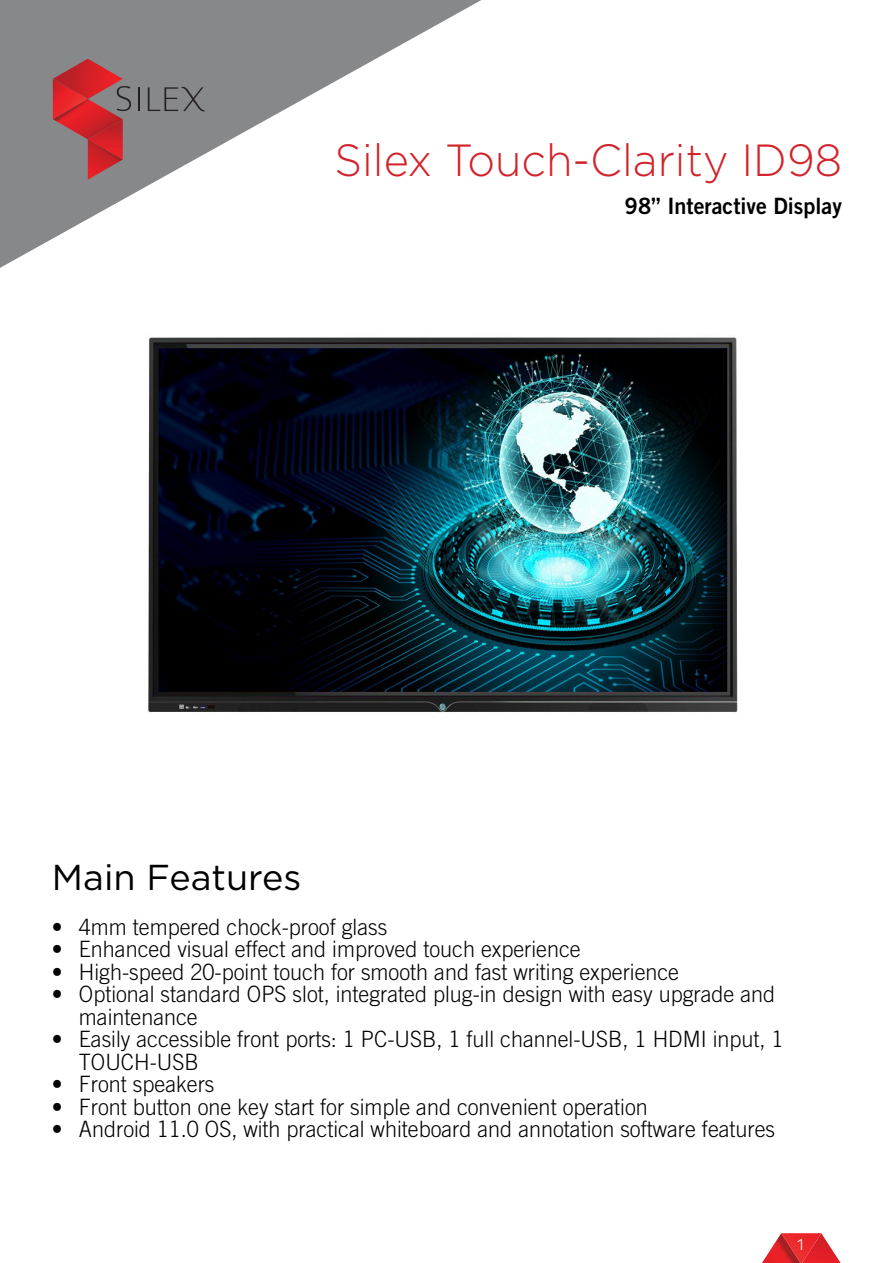
<style>
.page{position:relative;width:893px;height:1263px;background:#fff}
.page>*{position:absolute;margin:0;border:0;box-sizing:border-box;transform-origin:0 0}
.t1{font:300 45px "Gotham";color:#d2232a;scale:.96 1}
.t2{font:36px "Gotham";color:#000}
.t3{font:300 22.5px/22.5px "Trade Gothic LT Std";color:#000;scale:.96 1}
.t4{font:22.5px "Trade Gothic LT Std Bd 2";color:#000;scale:.96 1}
.t5{font:300 16.5px "Titillium Text 22 L";color:#fff}
</style>
<div class="page">
<svg style="left:0;top:0;width:481px;height:268px"></svg>
<img style="left:88px;top:160px;width:35px;height:20px">
<hr style="left:138px;top:87px;width:2px;height:24px;background:#252021">
<svg style="left:53px;top:59px;width:78px;height:101px;background:#b24a4f"></svg>
<svg style="left:148px;top:86px;width:57px;height:26px"></svg>
<svg style="left:762px;top:1233px;width:79px;height:30px"></svg>
<img style="left:148px;top:337px;width:590px;height:376px">
<p class="t1" style="left:334px;top:132px;width:530px">Silex Touch-Clarity ID98</p>
<p class="t4" style="left:625px;top:192px;width:228px">98” Interactive Display</p>
<p class="t2" style="left:52px;top:854px;width:251px">Main Features</p>
<p class="t3" style="left:52px;top:915px;width:351px">• 4mm tempered chock-proof glass</p>
<p class="t3" style="left:52px;top:937px;width:552px">• Enhanced visual effect and improved touch experience</p>
<p class="t3" style="left:52px;top:960px;width:655px">• High-speed 20-point touch for smooth and fast writing experience</p>
<p class="t3" style="left:79px;top:982px;width:727px;text-indent:-27px">• Optional standard OPS slot, integrated plug-in design with easy upgrade and maintenance</p>
<p class="t3" style="left:79px;top:1027px;width:735px;text-indent:-27px">• Easily accessible front ports: 1 PC-USB, 1 full channel-USB, 1 HDMI input, 1<br>TOUCH-USB</p>
<p class="t3" style="left:52px;top:1072px;width:171px">• Front speakers</p>
<p class="t3" style="left:52px;top:1095px;width:622px">• Front button one key start for simple and convenient operation</p>
<p class="t3" style="left:52px;top:1117px;width:755px">• Android 11.0 OS, with practical whiteboard and annotation software features</p>
<p class="t5" style="left:796px;top:1232px;width:10px">1</p>
</div>
